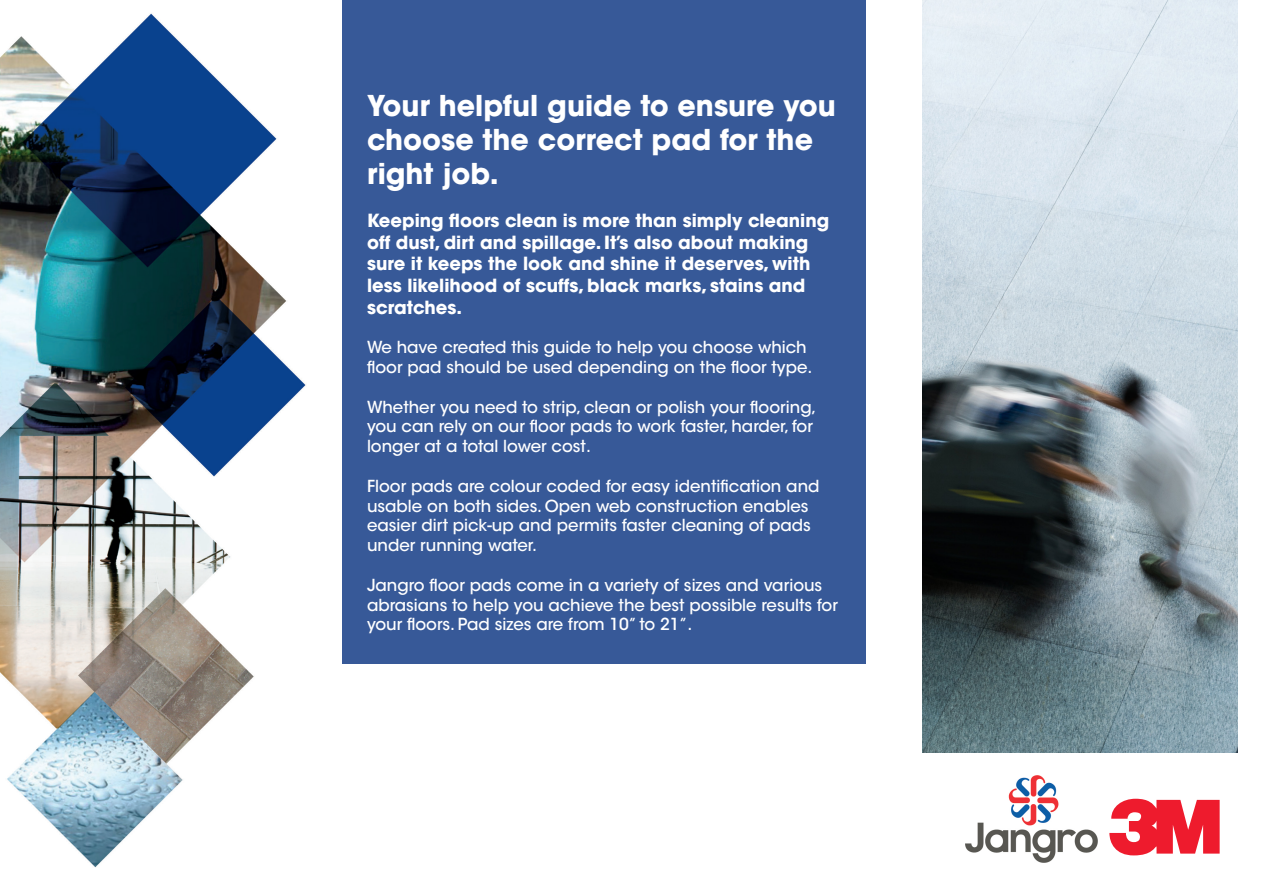
<style>
.page{position:relative;width:1263px;height:893px;background:#fff}
.page>*{position:absolute;margin:0;border:0;box-sizing:border-box;transform-origin:0 0}
.t1{font:700 28.5px/34.2px "ITC Avant Garde Std";color:#fff}
.t2{font:700 18px/21.6px "ITC Avant Garde Std";color:#fff}
.t3{font:500 16.5px/19.8px "ITC Avant Garde Std";color:#fff}
</style>
<div class="page">
<div style="left:342px;top:0;width:523px;height:663px;background:#375998"></div>
<img style="left:0;top:13px;width:306px;height:855px">
<hr style="left:1262px;top:0;width:1px;height:88px;background:#375998">
<img style="left:923px;top:0;width:315px;height:753px">
<svg style="left:1109px;top:799px;width:110px;height:56px"></svg>
<img style="left:965px;top:776px;width:132px;height:86px">
<p class="t1" style="left:367px;top:88px;width:470px">Your helpful guide to ensure you choose the correct pad for the right job.</p>
<p class="t2" style="left:367px;top:210px;width:464px">Keeping floors clean is more than simply cleaning off dust, dirt and spillage. It’s also about making sure it keeps the look and shine it deserves, with less likelihood of scuffs, black marks, stains and scratches.</p>
<p class="t3" style="left:367px;top:337px;width:447px">We have created this guide to help you choose which floor pad should be used depending on the floor type.</p>
<p class="t3" style="left:367px;top:397px;width:451px">Whether you need to strip, clean or polish your flooring, you can rely on our floor pads to work faster, harder, for longer at a total lower cost.</p>
<p class="t3" style="left:367px;top:476px;width:454px">Floor pads are colour coded for easy identification and usable on both sides. Open web construction enables easier dirt pick-up and permits faster cleaning of pads under running water.</p>
<p class="t3" style="left:367px;top:575px;width:472px">Jangro floor pads come in a variety of sizes and various abrasians to help you achieve the best possible results for your floors. Pad sizes are from 10” to 21”.</p>
</div>
